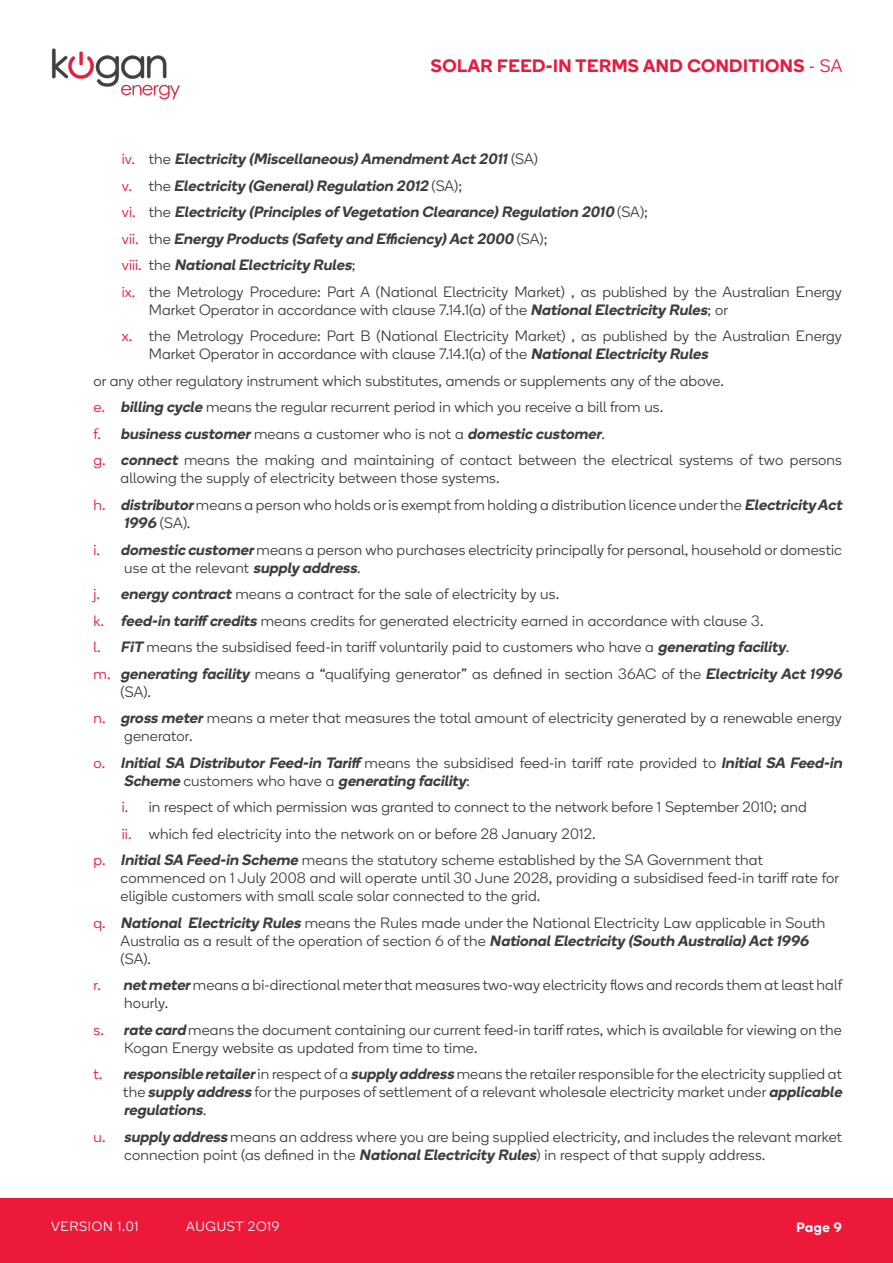
<style>
.page{position:relative;width:893px;height:1263px;background:#fff}
.page>*{position:absolute;margin:0;border:0;box-sizing:border-box;transform-origin:0 0}
.t1{font:600 18px "Boing";letter-spacing:.025em;color:#ed193a}
.indent_10mm_para{font:300 15px/18px "Boing";letter-spacing:.01em;color:#3e3e3f}
.t2{font:italic 600 15px/18px "Boing";color:#3e3e3f}
.t3{font:300 13.5px "Boing";letter-spacing:.05em;color:#fff}
.t4{font:600 13.5px "Boing";color:#fff}
.s1{font-weight:300}
.s2{font-weight:300;font-style:normal;color:#ed193a}
.s3{font-weight:300;font-style:normal}
.s4{color:#ed193a}
.s5{font-weight:600;font-style:italic}
.s6{font-style:italic}
</style>
<div class="page">
<div style="left:0;top:1198px;width:893px;height:65px;background:#ed193a"></div>
<img style="left:51px;top:48px;width:129px;height:52px">
<p class="t1" style="left:431px;top:54px;width:413px">SOLAR FEED-IN TERMS AND CONDITIONS <span class="s1">- SA</span></p>
<p class="t2" style="left:122px;top:150px;width:418px"><span class="s2">i v .</span> <span class="s3">t h e</span> Electricity (Miscellaneous)Amendment Act 2011<span class="s3">( S A )</span></p>
<p class="t2" style="left:122px;top:176px;width:342px"><span class="s2">v .</span> <span class="s3">t h e</span> Electricity (General)Regulation 2012 <span class="s3">( S A ) ;</span></p>
<p class="t2" style="left:122px;top:203px;width:528px"><span class="s2">v i .</span> <span class="s3">t h e</span> Electricity (Principles of Vegetation Clearance)Regulation 2010 <span class="s3">( S A ) ;</span></p>
<p class="t2" style="left:122px;top:229px;width:427px"><span class="s2">v i i .</span> <span class="s3">t h e</span> Energy Products (Safety and Efficiency)Act 2000 <span class="s3">( S A ) ;</span></p>
<p class="t2" style="left:122px;top:256px;width:235px"><span class="s2">v i i i .</span> <span class="s3">t h e</span> NationalElectricity Rules<span class="s3">;</span></p>
<p class="indent_10mm_para" style="left:149px;top:283px;width:695px;text-indent:-27px"><span class="s4">ix.</span> the Metrology Procedure: Part A (National Electricity Market) , as published by the Australian Energy<br>Market Operator in accordance with clause 7.14.1(a) of the <span class="s5">NationalElectricity Rules</span>; or</p>
<p class="indent_10mm_para" style="left:149px;top:327px;width:695px;text-indent:-27px"><span class="s4">x.</span> the Metrology Procedure: Part B (National Electricity Market) , as published by the Australian Energy<br>Market Operator in accordance with clause 7.14.1(a) of the <span class="s5">NationalElectricity Rules</span></p>
<p class="indent_10mm_para" style="left:94px;top:372px;width:632px">or any other regulatory instrument which substitutes, amends or supplements any of the above.</p>
<p class="indent_10mm_para" style="left:94px;top:398px;width:571px"><span class="s4">e.</span> <span class="s5">billing cycle</span> means the regular recurrent period in which you receive a bill from us.</p>
<p class="t2" style="left:94px;top:424px;width:513px"><span class="s2">f.</span> business customer<span class="s3">m e a n s a c u s t o m e r w h o i s n o t a</span> domestic customer<span class="s3">.</span></p>
<p class="indent_10mm_para" style="left:121px;top:451px;width:723px;text-indent:-27px"><span class="s4">g.</span> <span class="s5">connect</span> means the making and maintaining of contact between the electrical systems of two persons allowing the supply of electricity between those systems.</p>
<p class="indent_10mm_para" style="left:124px;top:496px;width:723px;text-indent:-30px"><span class="s4">h.</span> <span class="s5">distributor</span>means a person who holds or is exempt from holding a distribution licence under the <span class="s5">Electricity Act<br>1996</span> (SA).</p>
<p class="indent_10mm_para" style="left:124px;top:540px;width:719px;text-indent:-31px"><span class="s4">i.</span> <span class="s5">domestic customer</span>means a person who purchases electricity principally for personal, household or domestic use at the relevant <span class="s5">supply address</span>.</p>
<p class="indent_10mm_para" style="left:94px;top:585px;width:467px"><span class="s4">j.</span> <span class="s5">energy contract</span> means a contract for the sale of electricity by us.</p>
<p class="indent_10mm_para" style="left:94px;top:611px;width:671px"><span class="s4">k.</span> <span class="s5">feed-in tariff credits</span> means credits for generated electricity earned in accordance with clause 3.</p>
<p class="indent_10mm_para" style="left:94px;top:638px;width:697px"><span class="s4">l.</span> <span class="s5">FiT</span> means the subsidised feed-in tariff voluntarily paid to customers who have a <span class="s5">generating facility</span>.</p>
<p class="indent_10mm_para" style="left:121px;top:664px;width:726px;text-indent:-27px"><span class="s4">m.</span> <span class="s5">generating facility</span> means a “qualifying generator” as defined in section 36AC of the <span class="s5">Electricity Act 1996 </span>(SA).</p>
<p class="indent_10mm_para" style="left:124px;top:709px;width:719px;text-indent:-31px"><span class="s4">n.</span> <span class="s5">gross meter</span>means a meter that measures the total amount of electricity generated by a renewable energy generator.</p>
<p class="t2" style="left:124px;top:753px;width:723px;text-indent:-30px"><span class="s2">o .</span> Initial SA Distributor Feed-in Tariff <span class="s3">m e a n s t h e s u b s i d i s e d fe e d - i n ta r i ff ra te p ro v i d e d to</span> Initial SA Feed-in<br>Scheme <span class="s3">c u s t o m e r s w h o h a v e a</span> generating facility<span class="s3">:</span></p>
<p class="indent_10mm_para" style="left:122px;top:798px;width:686px"><span class="s4">i.</span> in respect of which permission was granted to connect to the network before 1 September 2010; and</p>
<p class="indent_10mm_para" style="left:122px;top:824px;width:475px"><span class="s4">ii.</span> which fed electricity into the network on or before 28 January 2012.</p>
<p class="indent_10mm_para" style="left:121px;top:851px;width:720px;text-indent:-27px"><span class="s4">p.</span> <span class="s5">InitialSA Feed-in Scheme</span> means the statutory scheme established by the SA Government that commenced on 1 July 2008 and will operate until 30 June 2028, providing a subsidised feed-in tariff rate for eligible customers with small scale solar connected to the grid.</p>
<p class="indent_10mm_para" style="left:121px;top:913px;width:706px;text-indent:-27px"><span class="s4">q.</span> <span class="s5">National Electricity Rules</span> means the Rules made under the National Electricity Law applicable in South<br>A u s t ra l i a a s a re s u lt o f t h e o p e ra t i o n o f s e c t i o n 6 o f t h e <span class="s5">NationalElectricity (South Australia)Act 1996 </span>(SA).</p>
<p class="indent_10mm_para" style="left:124px;top:976px;width:719px;text-indent:-31px"><span class="s4">r.</span> <span class="s5">net meter</span>means a bi-directional meter that measures two-way electricity flows and records them at least half hourly.</p>
<p class="indent_10mm_para" style="left:124px;top:1020px;width:719px;text-indent:-31px"><span class="s4">s.</span> <span class="s5">rate card</span> means the document containing our current feed-in tariff rates, which is available for viewing on the<br>Kogan Energy website as updated from time to time.</p>
<p class="indent_10mm_para" style="left:123px;top:1065px;width:724px;text-indent:-30px"><span class="s4">t.</span> <span class="s5">responsible retailer</span>in respect of a <span class="s5">supply address</span> means the retailer responsible for the electricity supplied at the <span class="s5">supply address</span> for the purposes of settlement of a relevant wholesale electricity market under <span class="s5">applicable regulations</span><span class="s6">.</span></p>
<p class="indent_10mm_para" style="left:124px;top:1127px;width:719px;text-indent:-31px"><span class="s4">u.</span> <span class="s5">supply address</span> means an address where you are being supplied electricity, and includes the relevant market connection point (as defined in the <span class="s5">NationalElectricity Rules</span>) in respect of that supply address.</p>
<p class="t3" style="left:51px;top:1218px;width:89px">VERSION 1.01</p>
<p class="t3" style="left:186px;top:1218px;width:95px">AUGUST 2O19</p>
<p class="t4" style="left:796px;top:1218px;width:47px">Page 9</p>
</div>
